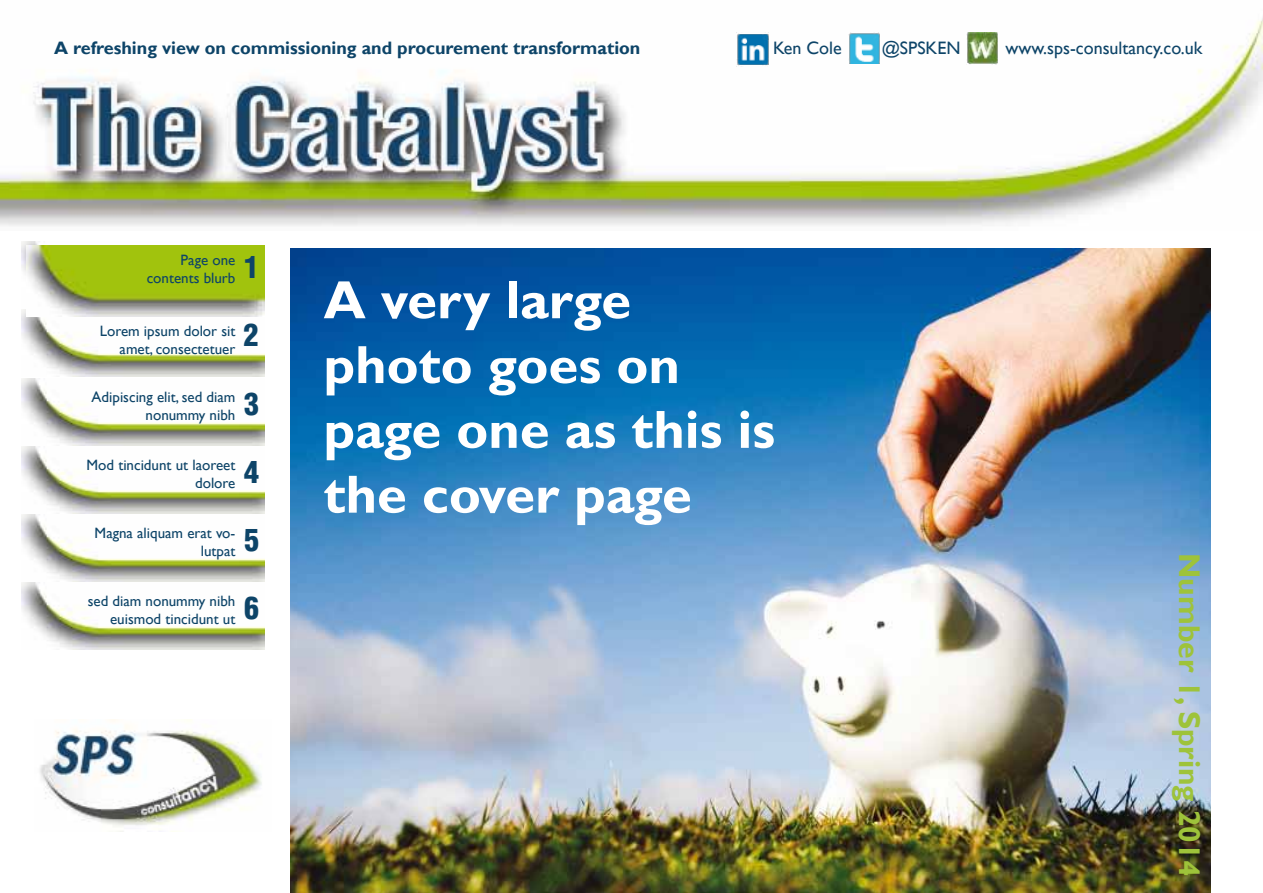
<style>
.page{position:relative;width:1263px;height:893px;background:#fff}
.page>*{position:absolute;margin:0;border:0;box-sizing:border-box;transform-origin:0 0}
.t1{font:700 54px/64.8px "Gill Sans";color:#fff}
.t2{font:700 30px "Gill Sans";color:#9ec33a}
.t3{font:900 condensed 30px "Helvetica";color:#0d4468}
.t4{font:700 18px "Gill Sans";color:#0d4468}
.t5{font:18px "Gill Sans";color:#0d4468}
.t6{font:15px/18px "Gill Sans";color:#0d4468;text-align:right}
</style>
<div class="page">
<img style="left:40px;top:719px;width:222px;height:113px">
<img style="left:22px;top:242px;width:243px;height:271px">
<img style="left:22px;top:515px;width:243px;height:135px">
<img style="left:26px;top:246px;width:239px;height:70px">
<img style="left:0;top:17px;width:1263px;height:209px">
<img style="left:290px;top:249px;width:921px;height:644px">
<img style="left:966px;top:33px;width:31px;height:31px">
<img style="left:848px;top:33px;width:32px;height:31px">
<img style="left:737px;top:33px;width:31px;height:33px">
<p class="t4" style="left:54px;top:37px;width:588px">A refreshing view on commissioning and procurement transformation</p>
<p class="t5" style="left:773px;top:38px;width:70px">Ken Cole</p>
<p class="t5" style="left:882px;top:38px;width:80px">@SPSKEN</p>
<p class="t5" style="left:1005px;top:38px;width:198px">www.sps-consultancy.co.uk</p>
<p class="t6" style="left:147px;top:251px;width:90px">Page one contents blurb</p>
<h2 class="t3" style="left:244px;top:248px;width:16px">1</h2>
<p class="t6" style="left:100px;top:322px;width:137px">Lorem ipsum dolor sit amet, consectetuer</p>
<p class="t6" style="left:92px;top:388px;width:145px">Adipiscing elit, sed diam nonummy nibh</p>
<p class="t6" style="left:87px;top:456px;width:150px">Mod tincidunt ut laoreet dolore</p>
<p class="t6" style="left:95px;top:524px;width:142px">Magna aliquam erat vo&shy;lutpat</p>
<p class="t6" style="left:88px;top:592px;width:149px">sed diam nonummy nibh euismod tincidunt ut</p>
<h2 class="t3" style="left:243px;top:316px;width:16px">2</h2>
<h2 class="t3" style="left:244px;top:385px;width:16px">3</h2>
<h2 class="t3" style="left:244px;top:453px;width:16px">4</h2>
<h2 class="t3" style="left:244px;top:521px;width:16px">5</h2>
<h2 class="t3" style="left:244px;top:589px;width:16px">6</h2>
<h1 class="t1" style="left:324px;top:269px;width:453px">A very large photo goes on page one as this is the cover page</h1>
<h2 class="t2" style="left:1207px;top:553px;width:324px;rotate:90deg">Number 1, Spring 2014</h2>
</div>
